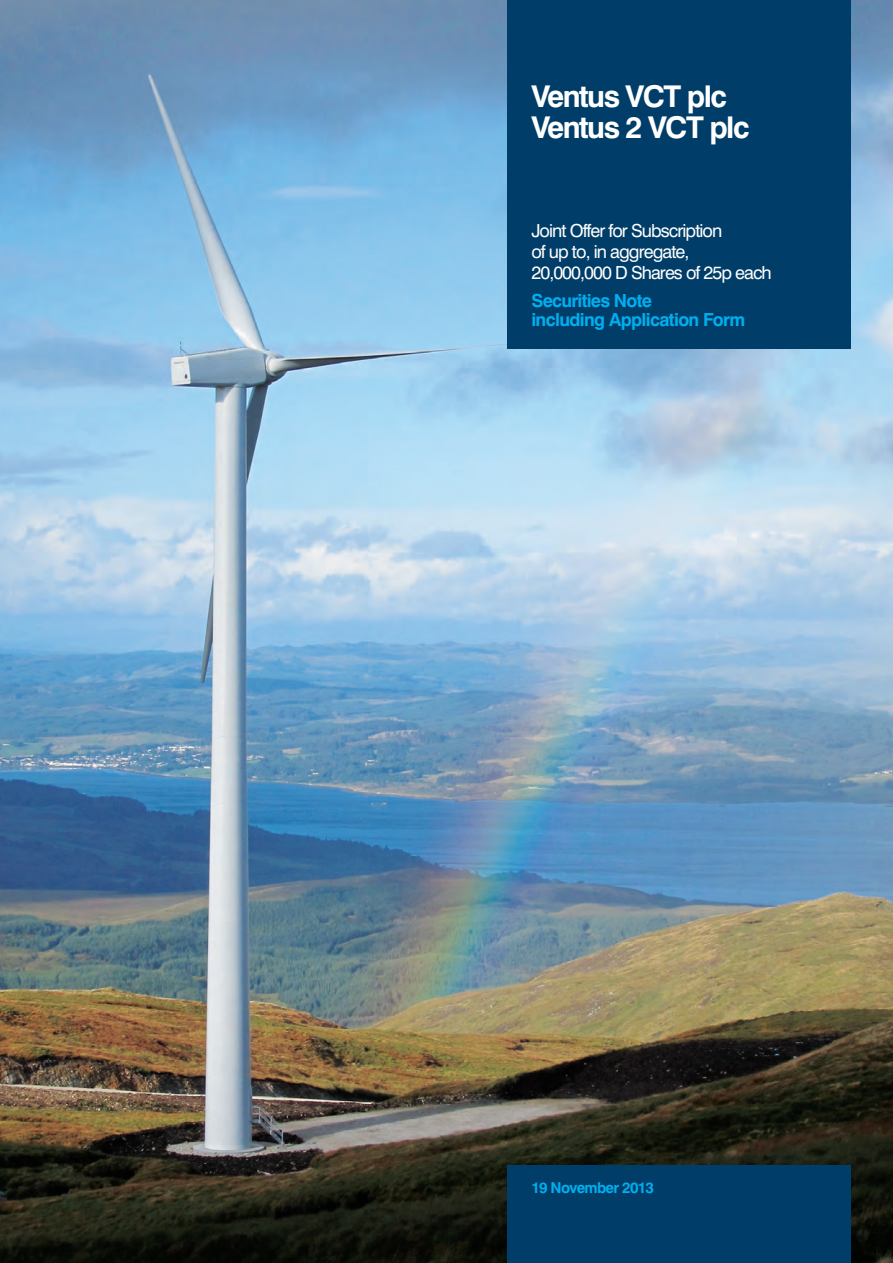
<style>
.page{position:relative;width:893px;height:1263px;background:#fff}
.page>*{position:absolute;margin:0;border:0;box-sizing:border-box;transform-origin:0 0}
.t1{font:700 30px/31.5px "Swiss 721 BT";letter-spacing:-.05em;color:#fff}
.t2{font:18px/21px "Swiss 721 BT";letter-spacing:-.05em;color:#fff}
.t3{font:700 18px/19.5px "Swiss 721 BT";letter-spacing:-.035em;color:#00aeef}
.t4{font:700 15px "Swiss 721 BT";letter-spacing:-.045em;color:#00aeef}
</style>
<div class="page">
<img style="left:0;top:0;width:892px;height:1263px">
<div style="left:507px;top:0;width:343px;height:349px;background:#003e69"></div>
<div style="left:507px;top:1165px;width:343px;height:97px;background:#003e69"></div>
<h1 class="t1" style="left:531px;top:83px;width:220px">Ventus VCT plc<br>Ventus 2 VCT plc</h1>
<p class="t2" style="left:531px;top:221px;width:242px">Joint Offer for Subscription<br>of up to, in aggregate,<br>20,000,000 D Shares of 25p each</p>
<p class="t3" style="left:531px;top:292px;width:215px">Securities Note<br>including Application Form</p>
<p class="t4" style="left:531px;top:1182px;width:124px">19 November 2013</p>
</div>
